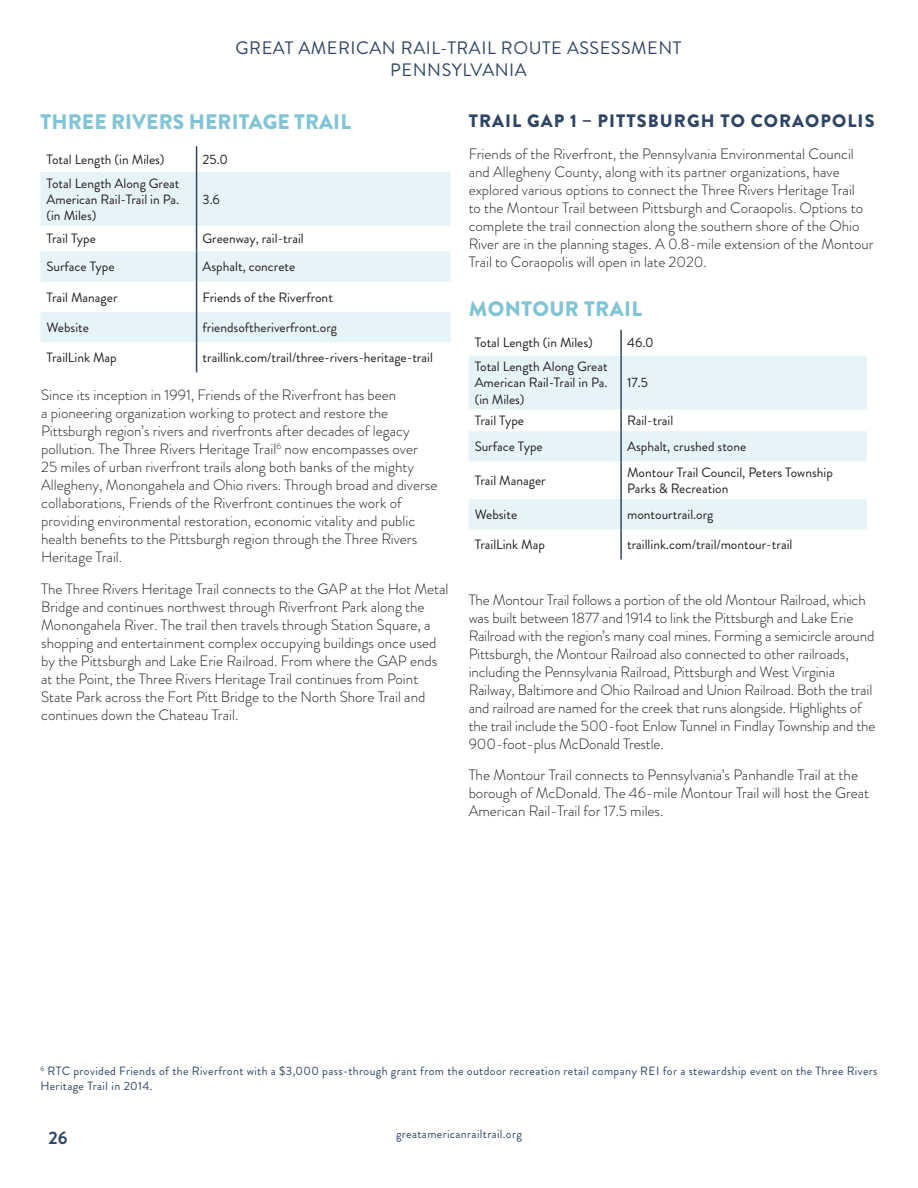
<style>
.page{position:relative;width:918px;height:1188px;background:#fff}
.page>*{position:absolute;margin:0;border:0;box-sizing:border-box;transform-origin:0 0}
.t1{font:900 21px "Brandon Grotesque";letter-spacing:.005em;color:#80c4d6}
.Chapter_Reminder__He{font:18px/21.6px "Brandon Grotesque";letter-spacing:.03em;color:#304566;text-align:center}
.t2{font:900 18px "Brandon Grotesque";letter-spacing:.06em;color:#304566}
.Page{font:700 18px "Brandon Grotesque";color:#304566}
.Body_Copy{font:300 15px/18px "Brandon Grotesque";color:#231f20}
.t3{font:13.5px/16.2px "Brandon Grotesque";color:#231f20;text-align:justify}
.t4{font:12px/14.4px "Brandon Grotesque";letter-spacing:.03em;color:#304566}
</style>
<div class="page">
<svg style="left:469px;top:356px;width:398px;height:173px;fill:#e6f3f7"></svg>
<hr style="left:620px;top:330px;width:2px;height:26px;background:#304566">
<hr style="left:620px;top:356px;width:2px;height:54px;background:#304566">
<hr style="left:620px;top:410px;width:2px;height:21px;background:#304566">
<hr style="left:620px;top:431px;width:2px;height:30px;background:#304566">
<hr style="left:620px;top:461px;width:2px;height:38px;background:#304566">
<hr style="left:620px;top:499px;width:2px;height:30px;background:#304566">
<hr style="left:620px;top:529px;width:2px;height:31px;background:#304566">
<svg style="left:40px;top:172px;width:411px;height:170px;fill:#e6f3f7"></svg>
<svg style="left:196px;top:146px;width:1px;height:26px"></svg>
<hr style="left:196px;top:172px;width:1px;height:54px;background:#304566">
<svg style="left:196px;top:226px;width:1px;height:25px"></svg>
<hr style="left:196px;top:251px;width:1px;height:31px;background:#304566">
<hr style="left:196px;top:282px;width:1px;height:30px;background:#304566">
<hr style="left:196px;top:312px;width:1px;height:30px;background:#304566">
<hr style="left:196px;top:342px;width:1px;height:30px;background:#304566">
<p class="Chapter_Reminder__He" style="left:236px;top:37px;width:447px">GREAT AMERICAN RAIL-TRAIL ROUTE ASSESSMENT<br>PENNSYLVANIA</p>
<h2 class="t1" style="left:41px;top:107px;width:312px">THREE RIVERS HERITAGE TRAIL</h2>
<p class="t3" style="left:46px;top:151px;width:120px">Total Length (in Miles)</p>
<p class="t3" style="left:203px;top:151px;width:27px">25.0</p>
<p class="t3" style="left:46px;top:175px;width:135px">Total Length Along Great American Rail-Trail in Pa. (in Miles)</p>
<p class="t3" style="left:203px;top:191px;width:19px">3.6</p>
<p class="t3" style="left:46px;top:231px;width:51px">Trail Type</p>
<p class="t3" style="left:203px;top:231px;width:103px">Greenway, rail-trail</p>
<p class="t3" style="left:46px;top:259px;width:70px">Surface Type</p>
<p class="t3" style="left:203px;top:259px;width:94px">Asphalt, concrete</p>
<p class="t3" style="left:46px;top:289px;width:73px">Trail Manager</p>
<p class="t3" style="left:203px;top:289px;width:132px">Friends of the Riverfront</p>
<p class="t3" style="left:46px;top:319px;width:44px">Website</p>
<p class="t3" style="left:203px;top:319px;width:136px">friendsoftheriverfront.org</p>
<p class="t3" style="left:46px;top:350px;width:72px">TrailLink Map</p>
<p class="t3" style="left:203px;top:350px;width:232px">traillink.com/trail/three-rivers-heritage-trail</p>
<p class="Body_Copy" style="left:41px;top:386px;width:398px">Since its inception in 1991, Friends of the Riverfront has been<br>a pioneering organization working to protect and restore the Pittsburgh region’s rivers and riverfronts after decades of legacy pollution. The Three Rivers Heritage Trail<sup>6</sup> now encompasses over 25 miles of urban riverfront trails along both banks of the mighty Allegheny, Monongahela and Ohio rivers. Through broad and diverse collaborations, Friends of the Riverfront continues the work of providing environmental restoration, economic vitality and public health benefits to the Pittsburgh region through the Three Rivers Heritage Trail.</p>
<p class="Body_Copy" style="left:41px;top:580px;width:409px">The Three Rivers Heritage Trail connects to the GAP at the Hot Metal Bridge and continues northwest through Riverfront Park along the Monongahela River. The trail then travels through Station Square, a shopping and entertainment complex occupying buildings once used by the Pittsburgh and Lake Erie Railroad. From where the GAP ends at the Point, the Three Rivers Heritage Trail continues from Point State Park across the Fort Pitt Bridge to the North Shore Trail and continues down the Chateau Trail.</p>
<h3 class="t2" style="left:469px;top:108px;width:407px">TRAIL GAP 1 – PITTSBURGH TO CORAOPOLIS</h3>
<p class="Body_Copy" style="left:469px;top:145px;width:406px">Friends of the Riverfront, the Pennsylvania Environmental Council and Allegheny County, along with its partner organizations, have explored various options to connect the Three Rivers Heritage Trail<br>to the Montour Trail between Pittsburgh and Coraopolis. Options to complete the trail connection along the southern shore of the Ohio River are in the planning stages. A 0.8-mile extension of the Montour Trail to Coraopolis will open in late 2020.</p>
<h2 class="t1" style="left:469px;top:294px;width:175px">MONTOUR TRAIL</h2>
<p class="t3" style="left:475px;top:335px;width:120px">Total Length (in Miles)</p>
<p class="t3" style="left:627px;top:335px;width:28px">46.0</p>
<p class="t3" style="left:475px;top:359px;width:135px">Total Length Along Great American Rail-Trail in Pa. (in Miles)</p>
<p class="t3" style="left:627px;top:375px;width:22px">17.5</p>
<p class="t3" style="left:475px;top:413px;width:51px">Trail Type</p>
<p class="t3" style="left:627px;top:413px;width:48px">Rail-trail</p>
<p class="t3" style="left:475px;top:439px;width:70px">Surface Type</p>
<p class="t3" style="left:627px;top:439px;width:121px">Asphalt, crushed stone</p>
<p class="t3" style="left:475px;top:472px;width:73px">Trail Manager</p>
<p class="t3" style="left:627px;top:464px;width:207px">Montour Trail Council, Peters Township<br>Parks &amp; Recreation</p>
<p class="t3" style="left:475px;top:506px;width:44px">Website</p>
<p class="t3" style="left:627px;top:506px;width:88px">montourtrail.org</p>
<p class="t3" style="left:475px;top:537px;width:72px">TrailLink Map</p>
<p class="t3" style="left:627px;top:537px;width:167px">traillink.com/trail/montour-trail</p>
<p class="Body_Copy" style="left:469px;top:591px;width:408px">The Montour Trail follows a portion of the old Montour Railroad, which was built between 1877 and 1914 to link the Pittsburgh and Lake Erie Railroad with the region’s many coal mines. Forming a semicircle around Pittsburgh, the Montour Railroad also connected to other railroads, including the Pennsylvania Railroad, Pittsburgh and West Virginia Railway, Baltimore and Ohio Railroad and Union Railroad. Both the trail and railroad are named for the creek that runs alongside. Highlights of the trail include the 500-foot Enlow Tunnel in Findlay Township and the 900-foot-plus McDonald Trestle.</p>
<p class="Body_Copy" style="left:469px;top:766px;width:402px">The Montour Trail connects to Pennsylvania’s Panhandle Trail at the borough of McDonald. The 46-mile Montour Trail will host the Great<br>American Rail-Trail for 17.5 miles.</p>
<p class="t4" style="left:40px;top:1064px;width:839px"><sup>6</sup> RTC provided Friends of the Riverfront with a $3,000 pass-through grant from the outdoor recreation retail company REI for a stewardship event on the Three Rivers<br>Heritage Trail in 2014.</p>
<p class="Page" style="left:49px;top:1125px;width:21px">26</p>
<p class="t4" style="left:396px;top:1127px;width:127px">greatamericanrailtrail.org</p>
</div>
